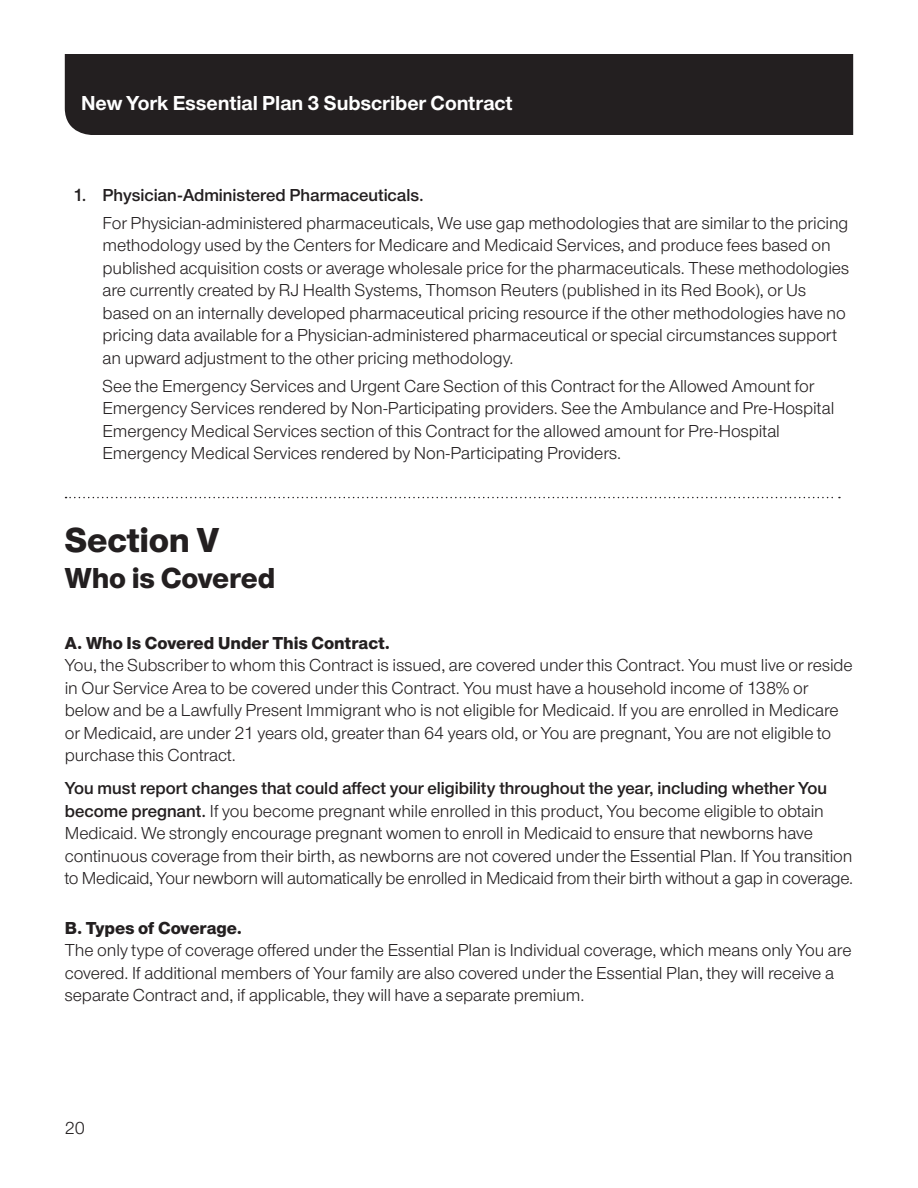
<style>
.page{position:relative;width:918px;height:1188px;background:#fff}
.page>*{position:absolute;margin:0;border:0;box-sizing:border-box;transform-origin:0 0}
.Section_heads___Dott{font:800 36px "UHC Sans";letter-spacing:-.005em;color:#231f20}
.Section_heads___Dott-2{font:800 30px "UHC Sans";letter-spacing:-.005em;color:#231f20}
.t1{font:700 21px "UHC Sans";color:#fff}
.Body___12_15{font:18px/22.5px "UHC Sans";letter-spacing:-.005em;color:#231f20}
.Body___numbers___add{font:18px/22.5px "UHC Sans";letter-spacing:-.005em;color:#231f20}
.SUB_Subhead___12_15{font:800 18px "UHC Sans";color:#231f20}
.Body___numbers___add-2{font:600 18px "UHC Sans";color:#231f20}
.s1{font-weight:600}
</style>
<div class="page">
<div style="left:65px;top:54px;width:788px;height:81px;background:#231f20"></div>
<svg style="left:66px;top:497px;width:774px;height:1px"></svg>
<p class="t1" style="left:81px;top:88px;width:433px">New York Essential Plan 3 Subscriber Contract</p>
<p class="Body___numbers___add-2" style="left:73px;top:183px;width:352px">1. Physician-Administered Pharmaceuticals.</p>
<p class="Body___numbers___add" style="left:103px;top:211px;width:748px">For Physician-administered pharmaceuticals, We use gap methodologies that are similar to the pricing methodology used by the Centers for Medicare and Medicaid Services, and produce fees based on published acquisition costs or average wholesale price for the pharmaceuticals. These methodologies are currently created by RJ Health Systems, Thomson Reuters (published in its Red Book), or Us based on an internally developed pharmaceutical pricing resource if the other methodologies have no pricing data available for a Physician-administered pharmaceutical or special circumstances support an upward adjustment to the other pricing methodology.</p>
<p class="Body___numbers___add" style="left:103px;top:374px;width:733px">See the Emergency Services and Urgent Care Section of this Contract for the Allowed Amount for Emergency Services rendered by Non-Participating providers. See the Ambulance and Pre-Hospital Emergency Medical Services section of this Contract for the allowed amount for Pre-Hospital Emergency Medical Services rendered by Non-Participating Providers.</p>
<p class="Section_heads___Dott" style="left:65px;top:515px;width:156px">Section V</p>
<p class="Section_heads___Dott-2" style="left:65px;top:557px;width:212px">Who is Covered</p>
<p class="SUB_Subhead___12_15" style="left:65px;top:630px;width:327px">A. Who Is Covered Under This Contract.</p>
<p class="Body___12_15" style="left:65px;top:653px;width:789px">You, the Subscriber to whom this Contract is issued, are covered under this Contract. You must live or reside in Our Service Area to be covered under this Contract. You must have a household income of 138% or below and be a Lawfully Present Immigrant who is not eligible for Medicaid. If you are enrolled in Medicare or Medicaid, are under 21 years old, greater than 64 years old, or You are pregnant, You are not eligible to purchase this Contract.</p>
<p class="Body___12_15" style="left:65px;top:777px;width:790px"><span class="s1">You must report changes that could affect your eligibility throughout the year, including whether You become pregnant.</span> If you become pregnant while enrolled in this product, You become eligible to obtain Medicaid. We strongly encourage pregnant women to enroll in Medicaid to ensure that newborns have continuous coverage from their birth, as newborns are not covered under the Essential Plan. If You transition to Medicaid, Your newborn will automatically be enrolled in Medicaid from their birth without a gap in coverage.</p>
<p class="SUB_Subhead___12_15" style="left:65px;top:915px;width:179px">B. Types of Coverage.</p>
<p class="Body___12_15" style="left:65px;top:939px;width:788px">The only type of coverage offered under the Essential Plan is Individual coverage, which means only You are covered. If additional members of Your family are also covered under the Essential Plan, they will receive a separate Contract and, if applicable, they will have a separate premium.</p>
<p class="Body___numbers___add" style="left:65px;top:1116px;width:22px">20</p>
</div>
